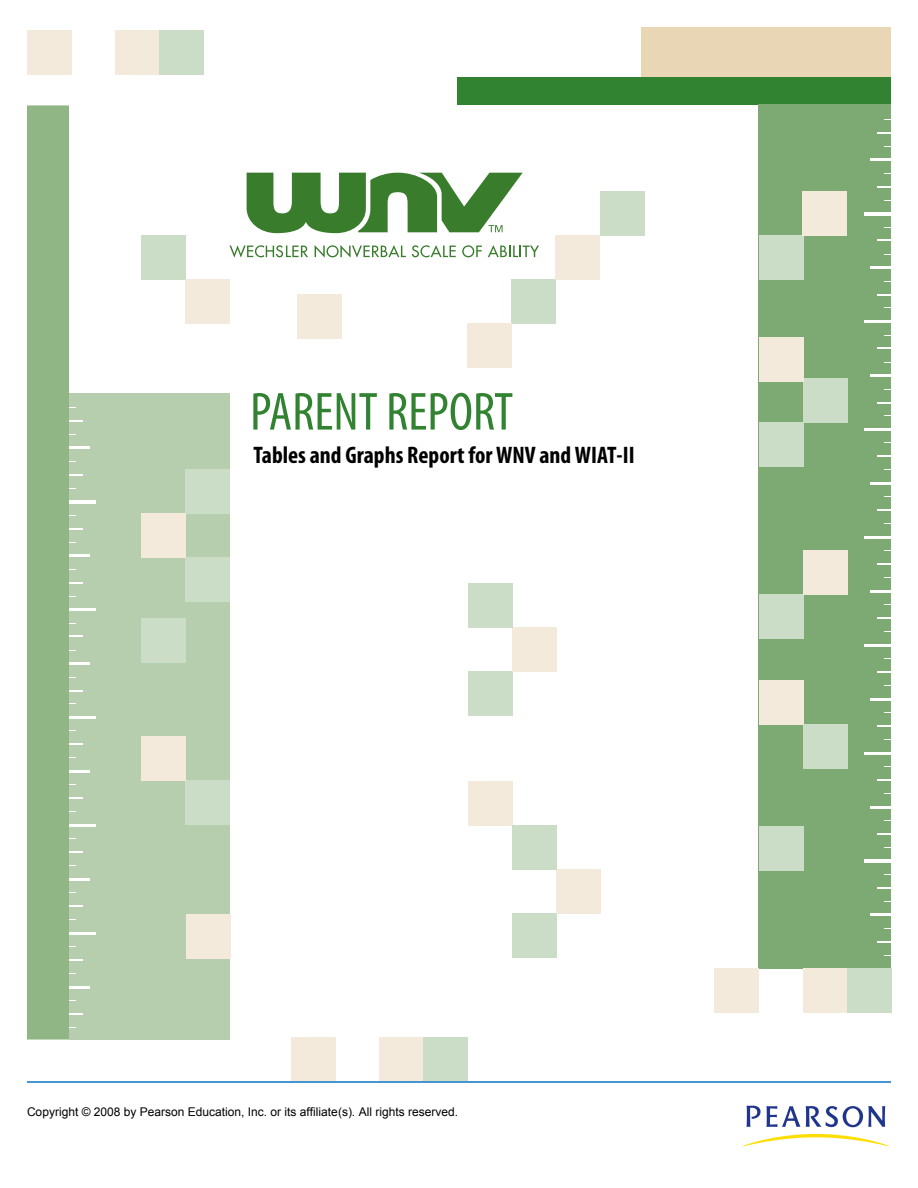
<style>
.page{position:relative;width:918px;height:1188px;background:#fff}
.page>*{position:absolute;margin:0;border:0;box-sizing:border-box;transform-origin:0 0}
.t1{font:condensed 54px "Myriad";color:#318231}
.t2{font:700 condensed 24px "Myriad";color:#000}
.t3{font:12px "Arial";color:#000}
</style>
<div class="page">
<div style="left:458px;top:77px;width:433px;height:28px;background:#318231"></div>
<div style="left:27px;top:27px;width:864px;height:50px;background:#e8d6b5"></div>
<div style="left:69px;top:393px;width:161px;height:646px;background:#b6ceae"></div>
<div style="left:759px;top:105px;width:132px;height:864px;background:#7daa72"></div>
<div style="left:759px;top:827px;width:45px;height:44px;background:#ccddc7"></div>
<hr style="left:871px;top:159px;width:20px;height:2px;background:#fff">
<svg style="left:878px;top:132px;width:13px;height:1px"></svg>
<svg style="left:878px;top:186px;width:13px;height:2px"></svg>
<hr style="left:871px;top:267px;width:20px;height:2px;background:#fff">
<hr style="left:864px;top:213px;width:27px;height:2px;background:#fff">
<svg style="left:878px;top:240px;width:13px;height:1px"></svg>
<svg style="left:878px;top:294px;width:13px;height:1px"></svg>
<hr style="left:871px;top:374px;width:20px;height:3px;background:#fff">
<hr style="left:864px;top:320px;width:27px;height:3px;background:#fff">
<svg style="left:878px;top:348px;width:13px;height:1px"></svg>
<svg style="left:878px;top:402px;width:13px;height:1px"></svg>
<hr style="left:864px;top:536px;width:27px;height:3px;background:#fff">
<hr style="left:871px;top:482px;width:20px;height:3px;background:#fff">
<hr style="left:864px;top:428px;width:27px;height:3px;background:#fff">
<svg style="left:878px;top:455px;width:13px;height:2px"></svg>
<svg style="left:878px;top:510px;width:13px;height:1px"></svg>
<hr style="left:871px;top:590px;width:20px;height:2px;background:#fff">
<svg style="left:878px;top:563px;width:13px;height:2px"></svg>
<svg style="left:878px;top:617px;width:13px;height:2px"></svg>
<hr style="left:871px;top:698px;width:20px;height:2px;background:#fff">
<hr style="left:864px;top:644px;width:27px;height:2px;background:#fff">
<svg style="left:878px;top:671px;width:13px;height:2px"></svg>
<svg style="left:878px;top:725px;width:13px;height:2px"></svg>
<hr style="left:871px;top:806px;width:20px;height:2px;background:#fff">
<hr style="left:864px;top:752px;width:27px;height:2px;background:#fff">
<svg style="left:878px;top:779px;width:13px;height:2px"></svg>
<svg style="left:878px;top:833px;width:13px;height:2px"></svg>
<hr style="left:871px;top:914px;width:20px;height:2px;background:#fff">
<hr style="left:864px;top:860px;width:27px;height:2px;background:#fff">
<svg style="left:878px;top:887px;width:13px;height:1px"></svg>
<svg style="left:878px;top:941px;width:13px;height:2px"></svg>
<div style="left:759px;top:681px;width:45px;height:44px;background:#f3eadb"></div>
<div style="left:803px;top:725px;width:45px;height:44px;background:#ccddc7"></div>
<div style="left:759px;top:594px;width:45px;height:44px;background:#ccddc7"></div>
<div style="left:804px;top:550px;width:44px;height:44px;background:#f3eadb"></div>
<div style="left:759px;top:423px;width:44px;height:44px;background:#ccddc7"></div>
<div style="left:803px;top:379px;width:44px;height:44px;background:#ccddc7"></div>
<div style="left:759px;top:337px;width:44px;height:44px;background:#f3eadb"></div>
<hr style="left:69px;top:447px;width:20px;height:2px;background:#fff">
<hr style="left:69px;top:555px;width:20px;height:2px;background:#fff">
<hr style="left:69px;top:501px;width:27px;height:2px;background:#fff">
<hr style="left:69px;top:663px;width:20px;height:2px;background:#fff">
<hr style="left:69px;top:609px;width:27px;height:2px;background:#fff">
<hr style="left:69px;top:824px;width:27px;height:3px;background:#fff">
<hr style="left:69px;top:770px;width:20px;height:3px;background:#fff">
<hr style="left:69px;top:716px;width:27px;height:3px;background:#fff">
<hr style="left:69px;top:932px;width:27px;height:3px;background:#fff">
<hr style="left:69px;top:878px;width:20px;height:2px;background:#fff">
<hr style="left:69px;top:986px;width:20px;height:2px;background:#fff">
<svg style="left:27px;top:105px;width:55px;height:935px"></svg>
<svg style="left:230px;top:245px;width:78px;height:13px"></svg>
<svg style="left:315px;top:245px;width:91px;height:13px"></svg>
<svg style="left:412px;top:245px;width:44px;height:12px"></svg>
<svg style="left:462px;top:245px;width:20px;height:12px"></svg>
<svg style="left:488px;top:245px;width:51px;height:12px"></svg>
<svg style="left:247px;top:173px;width:276px;height:60px"></svg>
<div style="left:759px;top:235px;width:44px;height:44px;background:#ccddc7"></div>
<div style="left:803px;top:191px;width:44px;height:44px;background:#f3eadb"></div>
<div style="left:512px;top:279px;width:44px;height:44px;background:#ccddc7"></div>
<div style="left:468px;top:323px;width:44px;height:44px;background:#f3eadb"></div>
<div style="left:468px;top:781px;width:45px;height:44px;background:#f3eadb"></div>
<div style="left:186px;top:915px;width:44px;height:44px;background:#f3eadb"></div>
<div style="left:186px;top:781px;width:44px;height:44px;background:#ccddc7"></div>
<div style="left:141px;top:737px;width:44px;height:44px;background:#f3eadb"></div>
<div style="left:141px;top:618px;width:44px;height:44px;background:#ccddc7"></div>
<div style="left:185px;top:470px;width:45px;height:44px;background:#ccddc7"></div>
<div style="left:186px;top:558px;width:44px;height:44px;background:#ccddc7"></div>
<div style="left:141px;top:514px;width:44px;height:44px;background:#f3eadb"></div>
<div style="left:556px;top:235px;width:44px;height:44px;background:#f3eadb"></div>
<div style="left:600px;top:191px;width:44px;height:44px;background:#ccddc7"></div>
<div style="left:513px;top:914px;width:44px;height:44px;background:#ccddc7"></div>
<div style="left:557px;top:870px;width:44px;height:44px;background:#f3eadb"></div>
<div style="left:513px;top:826px;width:44px;height:44px;background:#ccddc7"></div>
<div style="left:26px;top:27px;width:615px;height:50px;background:#fff"></div>
<div style="left:27px;top:31px;width:44px;height:44px;background:#f3eadb"></div>
<div style="left:115px;top:31px;width:44px;height:44px;background:#f3eadb"></div>
<div style="left:159px;top:31px;width:44px;height:44px;background:#ccddc7"></div>
<div style="left:291px;top:1038px;width:44px;height:44px;background:#f3eadb"></div>
<div style="left:379px;top:1038px;width:44px;height:44px;background:#f3eadb"></div>
<div style="left:423px;top:1038px;width:44px;height:44px;background:#ccddc7"></div>
<hr style="left:27px;top:1082px;width:864px;height:1px;background:#4694d0">
<div style="left:298px;top:294px;width:44px;height:44px;background:#f3eadb"></div>
<div style="left:141px;top:235px;width:45px;height:44px;background:#ccddc7"></div>
<div style="left:185px;top:279px;width:45px;height:45px;background:#f3eadb"></div>
<div style="left:469px;top:671px;width:44px;height:44px;background:#ccddc7"></div>
<div style="left:513px;top:627px;width:44px;height:44px;background:#f3eadb"></div>
<div style="left:469px;top:583px;width:44px;height:44px;background:#ccddc7"></div>
<div style="left:715px;top:969px;width:44px;height:44px;background:#f3eadb"></div>
<div style="left:803px;top:969px;width:44px;height:44px;background:#f3eadb"></div>
<div style="left:847px;top:969px;width:44px;height:44px;background:#ccddc7"></div>
<img style="left:743px;top:1105px;width:146px;height:42px">
<h1 class="t1" style="left:250px;top:385px;width:265px">PARENT REPORT</h1>
<h2 class="t2" style="left:254px;top:443px;width:383px">Tables and Graphs Report for WNV and WIAT-II</h2>
<p class="t3" style="left:27px;top:1104px;width:433px">Copyright © 2008 by Pearson Education, Inc. or its affiliate(s). All rights reserved.</p>
</div>
